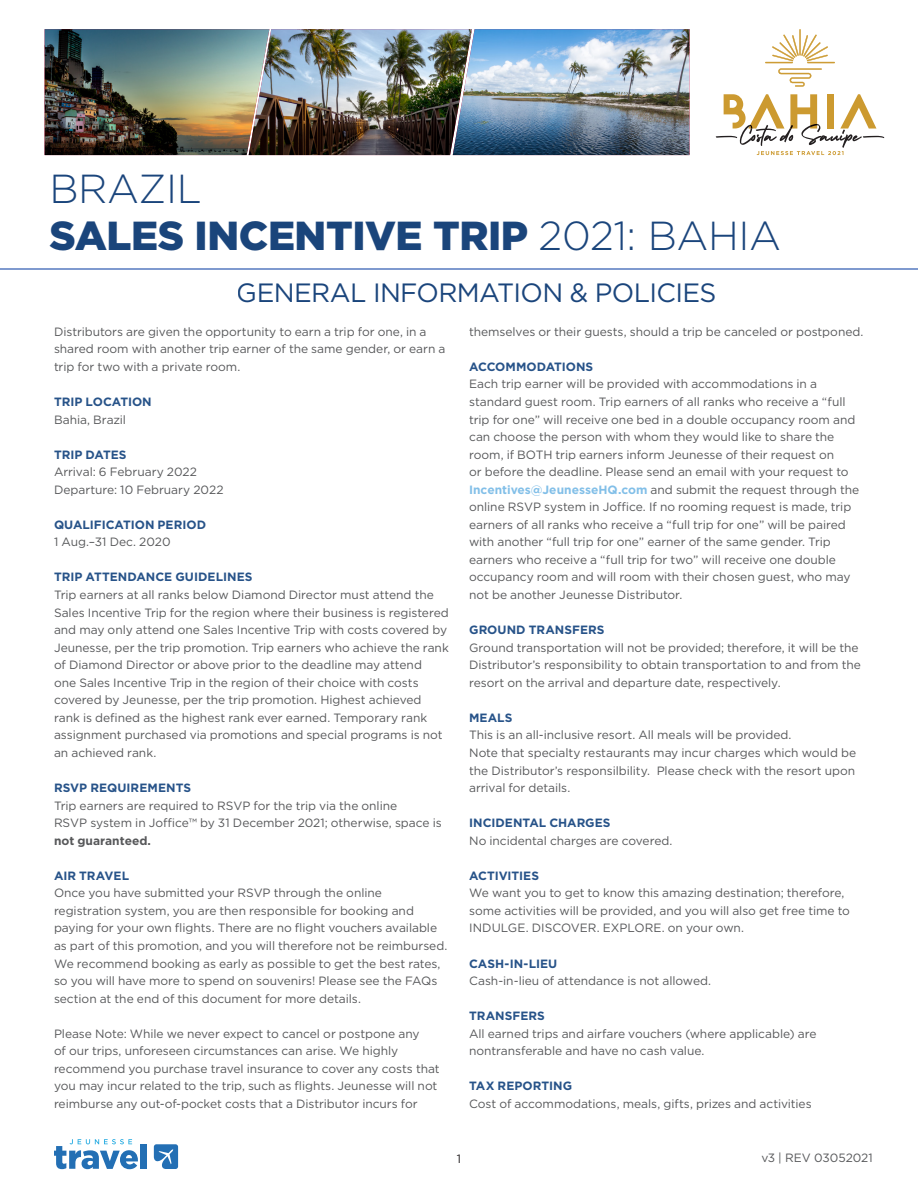
<style>
.page{position:relative;width:918px;height:1188px;background:#fff}
.page>*{position:absolute;margin:0;border:0;box-sizing:border-box;transform-origin:0 0}
.t1{font:900 40.5px/46.7px "Gotham";letter-spacing:-.01em;color:#00306d}
.t2{font:26.4px "Gotham";letter-spacing:-.025em;color:#00306d}
.t3{font:12px/17.5px "Gotham";letter-spacing:-.005em;color:#57585a}
.t4{font:700 12px "Gotham";letter-spacing:.005em;color:#275389}
.t5{font:12px "Gotham";color:#231f20}
.s1{font-weight:300}
.s2{font-weight:700}
.s3{font-weight:700;color:#82bfe8}
</style>
<div class="page">
<hr style="left:0;top:269px;width:918px;height:1px;background:#0036a0">
<svg style="left:54px;top:1139px;width:84px;height:30px"></svg>
<div style="left:141px;top:1144px;width:6px;height:25px;background:#236fb4"></div>
<svg style="left:154px;top:1144px;width:24px;height:25px"></svg>
<img style="left:45px;top:29px;width:408px;height:126px">
<img style="left:453px;top:29px;width:236px;height:126px">
<svg style="left:765px;top:29px;width:70px;height:58px"></svg>
<svg style="left:715px;top:94px;width:170px;height:61px"></svg>
<h1 class="t1" style="left:49px;top:165px;width:733px"><span class="s1">BRAZIL<br></span>SALES INCENTIVE TRIP <span class="s1">2021: BAHIA</span></h1>
<h2 class="t2" style="left:237px;top:275px;width:481px">GENERAL INFORMATION &amp; POLICIES</h2>
<p class="t3" style="left:54px;top:322px;width:393px">Distributors are given the opportunity to earn a trip for one, in a shared room with another trip earner of the same gender, or earn a trip for two with a private room.</p>
<p class="t4" style="left:54px;top:394px;width:99px">TRIP LOCATION</p>
<p class="t3" style="left:54px;top:410px;width:74px">Bahia, Brazil</p>
<p class="t4" style="left:54px;top:446px;width:74px">TRIP DATES</p>
<p class="t3" style="left:54px;top:463px;width:145px">Arrival: 6 February 2022</p>
<p class="t3" style="left:54px;top:480px;width:171px">Departure: 10 February 2022</p>
<p class="t4" style="left:54px;top:517px;width:154px">QUALIFICATION PERIOD</p>
<p class="t3" style="left:54px;top:533px;width:118px">1 Aug.–31 Dec. 2020</p>
<p class="t4" style="left:54px;top:569px;width:200px">TRIP ATTENDANCE GUIDELINES</p>
<p class="t3" style="left:54px;top:586px;width:396px">Trip earners at all ranks below Diamond Director must attend the Sales Incentive Trip for the region where their business is registered and may only attend one Sales Incentive Trip with costs covered by Jeunesse, per the trip promotion. Trip earners who achieve the rank of Diamond Director or above prior to the deadline may attend<br>one Sales Incentive Trip in the region of their choice with costs covered by Jeunesse, per the trip promotion. Highest achieved rank is defined as the highest rank ever earned. Temporary rank assignment purchased via promotions and special programs is not an achieved rank.</p>
<p class="t4" style="left:54px;top:780px;width:139px">RSVP REQUIREMENTS</p>
<p class="t3" style="left:54px;top:796px;width:389px">Trip earners are required to RSVP for the trip via the online<br>RSVP system in Joffice™ by 31 December 2021; otherwise, space is <span class="s2">not guaranteed.</span></p>
<p class="t4" style="left:54px;top:868px;width:77px">AIR TRAVEL</p>
<p class="t3" style="left:54px;top:884px;width:395px">Once you have submitted your RSVP through the online registration system, you are then responsible for booking and paying for your own flights. There are no flight vouchers available as part of this promotion, and you will therefore not be reimbursed.<br>We recommend booking as early as possible to get the best rates, so you will have more to spend on souvenirs! Please see the FAQs section at the end of this document for more details.</p>
<p class="t3" style="left:54px;top:1024px;width:387px">Please Note: While we never expect to cancel or postpone any<br>of our trips, unforeseen circumstances can arise. We highly recommend you purchase travel insurance to cover any costs that you may incur related to the trip, such as flights. Jeunesse will not reimburse any out-of-pocket costs that a Distributor incurs for</p>
<p class="t3" style="left:469px;top:322px;width:396px">themselves or their guests, should a trip be canceled or postponed.</p>
<p class="t4" style="left:469px;top:359px;width:126px">ACCOMMODATIONS</p>
<p class="t3" style="left:469px;top:375px;width:392px">Each trip earner will be provided with accommodations in a standard guest room. Trip earners of all ranks who receive a “full trip for one” will receive one bed in a double occupancy room and can choose the person with whom they would like to share the room, if BOTH trip earners inform Jeunesse of their request on<br>or before the deadline. Please send an email with your request to <span class="s3">Incentives@JeunesseHQ.com</span> and submit the request through the online RSVP system in Joffice. If no rooming request is made, trip earners of all ranks who receive a “full trip for one” will be paired with another “full trip for one” earner of the same gender. Trip earners who receive a “full trip for two” will receive one double occupancy room and will room with their chosen guest, who may not be another Jeunesse Distributor.</p>
<p class="t4" style="left:469px;top:622px;width:137px">GROUND TRANSFERS</p>
<p class="t3" style="left:469px;top:638px;width:393px">Ground transportation will not be provided; therefore, it will be the<br>Distributor’s responsibility to obtain transportation to and from the resort on the arrival and departure date, respectively.</p>
<p class="t4" style="left:469px;top:710px;width:45px">MEALS</p>
<p class="t3" style="left:469px;top:726px;width:324px">This is an all-inclusive resort. All meals will be provided.</p>
<p class="t3" style="left:469px;top:744px;width:389px;text-align:justify">Note that specialty restaurants may incur charges which would be the Distributor’s responsilbility. Please check with the resort upon arrival for details.</p>
<p class="t4" style="left:469px;top:815px;width:143px">INCIDENTAL CHARGES</p>
<p class="t3" style="left:469px;top:831px;width:205px">No incidental charges are covered.</p>
<p class="t4" style="left:469px;top:868px;width:71px">ACTIVITIES</p>
<p class="t3" style="left:469px;top:884px;width:382px">We want you to get to know this amazing destination; therefore, some activities will be provided, and you will also get free time to<br>INDULGE. DISCOVER. EXPLORE. on your own.</p>
<p class="t4" style="left:469px;top:955px;width:90px">CASH-IN-LIEU</p>
<p class="t3" style="left:469px;top:972px;width:244px">Cash-in-lieu of attendance is not allowed.</p>
<p class="t4" style="left:469px;top:1008px;width:77px">TRANSFERS</p>
<p class="t3" style="left:469px;top:1024px;width:349px">All earned trips and airfare vouchers (where applicable) are nontransferable and have no cash value.</p>
<p class="t4" style="left:469px;top:1078px;width:105px">TAX REPORTING</p>
<p class="t3" style="left:469px;top:1095px;width:344px">Cost of accommodations, meals, gifts, prizes and activities</p>
<p class="t5" style="left:457px;top:1151px;width:6px">1</p>
<p class="t3" style="left:761px;top:1149px;width:113px">v3 | REV 03052021</p>
</div>
